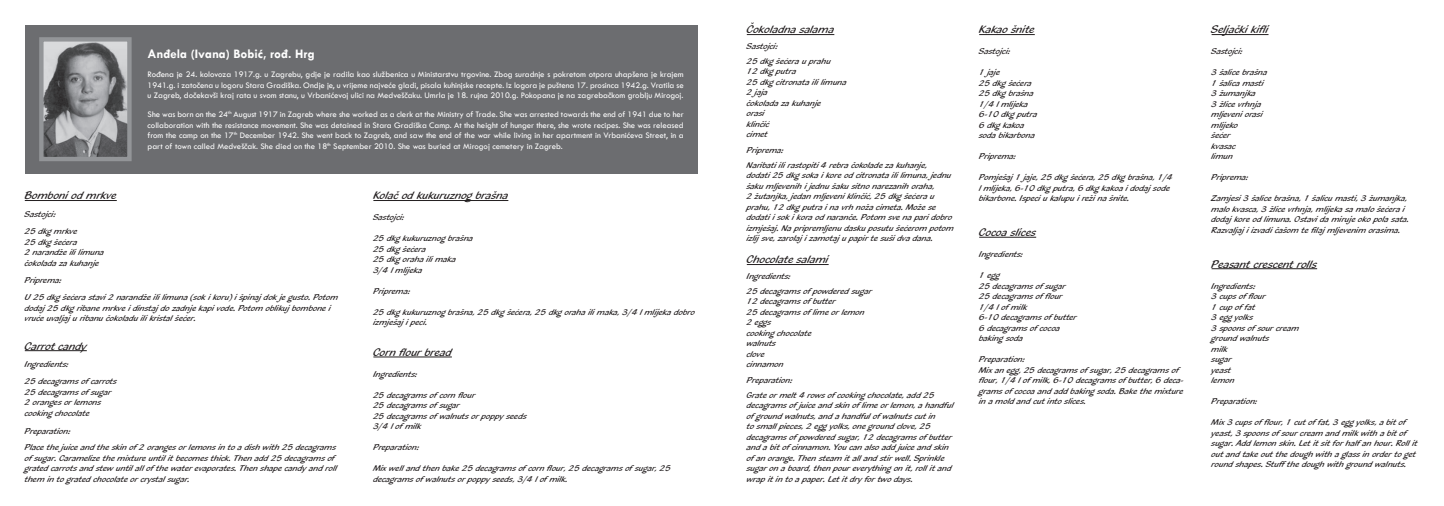
<style>
.page{position:relative;width:1444px;height:506px;background:#fff}
.page>*{position:absolute;margin:0;border:0;box-sizing:border-box;transform-origin:0 0}
.t1{font:700 13.12px "Tw Cen";color:#fff}
.t2{font:11.38px "Blacklight D";color:#231f20}
.t3{font:8.75px/10.5px "Blacklight D";color:#231f20}
.t4{font:8.75px/10.5px "Tw Cen";color:#fff;text-align:justify}
</style>
<div class="page">
<div style="left:25px;top:25px;width:672px;height:149px;background:#6c6d70"></div>
<img style="left:44px;top:42px;width:83px;height:114px">
<div style="left:39px;top:37px;width:93px;height:124px;border:4px solid #939598"></div>
<hr style="left:373px;top:200px;width:135px;height:1px;background:#231f20">
<hr style="left:373px;top:357px;width:79px;height:1px;background:#231f20">
<hr style="left:25px;top:200px;width:92px;height:1px;background:#231f20">
<hr style="left:25px;top:350px;width:62px;height:1px;background:#231f20">
<hr style="left:979px;top:34px;width:55px;height:1px;background:#231f20">
<hr style="left:979px;top:237px;width:57px;height:1px;background:#231f20">
<hr style="left:1211px;top:34px;width:57px;height:1px;background:#231f20">
<hr style="left:1211px;top:268px;width:106px;height:1px;background:#231f20">
<hr style="left:747px;top:34px;width:87px;height:1px;background:#231f20">
<hr style="left:747px;top:264px;width:81px;height:1px;background:#231f20">
<p class="t1" style="left:148px;top:46px;width:168px">Anđela (Ivana) Bobić, rođ. Hrg</p>
<p class="t4" style="left:148px;top:69px;width:537px">Rođena je 24. kolovoza 1917.g. u Zagrebu, gdje je radila kao službenica u Ministarstvu trgovine. Zbog suradnje s pokretom otpora uhapšena je krajem 1941.g. i zatočena u logoru Stara Gradiška. Ondje je, u vrijeme najveće gladi, pisala kuhinjske recepte. Iz logora je puštena 17. prosinca 1942.g. Vratila se u Zagreb, dočekavši kraj rata u svom stanu, u Vrbanićevoj ulici na Medveščaku. Umrla je 18. rujna 2010.g. Pokopana je na zagrebačkom groblju Mirogoj.</p>
<p class="t4" style="left:148px;top:109px;width:537px">She was born on the 24<sup>th</sup> August 1917 in Zagreb where she worked as a clerk at the Ministry of Trade. She was arrested towards the end of 1941 due to her collaboration with the resistance movement. She was detained in Stara Gradiška Camp. At the height of hunger there, she wrote recipes. She was released from the camp on the 17<sup>th</sup> December 1942. She went back to Zagreb, and saw the end of the war while living in her apartment in Vrbanićeva Street, in a part of town called Medveščak. She died on the 18<sup>th</sup> September 2010. She was buried at Mirogoj cemetery in Zagreb.</p>
<p class="t2" style="left:25px;top:188px;width:93px">Bomboni od mrkve</p>
<p class="t3" style="left:25px;top:206px;width:54px;line-height:16.8px">Sastojci:<br>25 dkg mrkve</p>
<p class="t3" style="left:25px;top:236px;width:81px">25 dkg šećera<br>2 narandže ili limuna čokolada za kuhanje</p>
<p class="t3" style="left:25px;top:272px;width:315px;line-height:16.8px">Priprema:<br>U 25 dkg šećera stavi 2 narandže ili limuna (sok i koru) i špinaj dok je gusto. Potom</p>
<p class="t3" style="left:25px;top:303px;width:308px">dodaj 25 dkg ribane mrkve i dinstaj do zadnje kapi vode. Potom oblikuj bombone i vruće uvaljaj u ribanu čokoladu ili kristal šećer.</p>
<p class="t2" style="left:25px;top:339px;width:63px">Carrot candy</p>
<p class="t3" style="left:25px;top:356px;width:94px;line-height:16.8px">Ingredients:<br>25 decagrams of carrots</p>
<p class="t3" style="left:25px;top:387px;width:88px">25 decagrams of sugar<br>2 oranges or lemons cooking chocolate</p>
<p class="t3" style="left:25px;top:422px;width:313px;line-height:16.8px">Preparation:<br>Place the juice and the skin of 2 oranges or lemons in to a dish with 25 decagrams</p>
<p class="t3" style="left:25px;top:453px;width:314px">of sugar. Caramelize the mixture until it becomes thick. Then add 25 decagrams of grated carrots and stew until all of the water evaporates. Then shape candy and roll them in to grated chocolate or crystal sugar.</p>
<p class="t2" style="left:373px;top:188px;width:136px">Kolač od kukuruznog brašna</p>
<p class="t3" style="left:373px;top:212px;width:32px">Sastojci:</p>
<p class="t3" style="left:373px;top:233px;width:101px">25 dkg kukuruznog brašna<br>25 dkg šećera<br>25 dkg oraha ili maka<br>3/4 l mlijeka</p>
<p class="t3" style="left:373px;top:286px;width:38px">Priprema:</p>
<p class="t3" style="left:373px;top:307px;width:323px">25 dkg kukuruznog brašna, 25 dkg šećera, 25 dkg oraha ili maka, 3/4 l mlijeka dobro izmješaj i peci.</p>
<p class="t2" style="left:373px;top:345px;width:80px">Corn flour bread</p>
<p class="t3" style="left:373px;top:369px;width:45px">Ingredients:</p>
<p class="t3" style="left:373px;top:390px;width:155px">25 decagrams of corn flour<br>25 decagrams of sugar<br>25 decagrams of walnuts or poppy seeds<br>3/4 l of milk</p>
<p class="t3" style="left:373px;top:442px;width:47px">Preparation:</p>
<p class="t3" style="left:373px;top:463px;width:299px">Mix well and then bake 25 decagrams of corn flour, 25 decagrams of sugar, 25 decagrams of walnuts or poppy seeds, 3/4 l of milk.</p>
<p class="t2" style="left:747px;top:23px;width:89px">Čokoladna salama</p>
<p class="t3" style="left:747px;top:39px;width:86px;line-height:14.7px">Sastojci:<br>25 dkg šećera u prahu</p>
<p class="t3" style="left:747px;top:66px;width:101px">12 dkg putra<br>25 dkg citronata ili limuna<br>2 jaja<br>čokolada za kuhanje<br>orasi<br>klinčić<br>cimet</p>
<p class="t3" style="left:747px;top:143px;width:182px;line-height:14.7px">Priprema:<br>Naribati ili rastopiti 4 rebra čokolade za kuhanje,</p>
<p class="t3" style="left:747px;top:170px;width:209px">dodati 25 dkg soka i kore od citronata ili limuna, jednu šaku mljevenih i jednu šaku sitno narezanih oraha,<br>2 žutanjka, jedan mljeveni klinčić, 25 dkg šećera u prahu, 12 dkg putra i na vrh noža cimeta. Može se dodati i sok i kora od naranče. Potom sve na pari dobro izmješaj. Na pripremljenu dasku posutu šećerom potom izlij sve, zarolaj i zamotaj u papir te suši dva dana.</p>
<p class="t2" style="left:747px;top:252px;width:83px">Chocolate salami</p>
<p class="t3" style="left:747px;top:269px;width:127px;line-height:14.7px">Ingredients:<br>25 decagrams of powdered sugar</p>
<p class="t3" style="left:747px;top:296px;width:119px">12 decagrams of butter<br>25 decagrams of lime or lemon<br>2 eggs<br>cooking chocolate<br>walnuts<br>clove<br>cinnamon</p>
<p class="t3" style="left:747px;top:373px;width:189px;line-height:14.7px">Preparation:<br>Grate or melt 4 rows of cooking chocolate, add 25</p>
<p class="t3" style="left:747px;top:400px;width:208px">decagrams of juice and skin of lime or lemon, a handful of ground walnuts, and a handful of walnuts cut in<br>to small pieces, 2 egg yolks, one ground clove, 25 decagrams of powdered sugar, 12 decagrams of butter and a bit of cinnamon. You can also add juice and skin of an orange. Then steam it all and stir well. Sprinkle sugar on a board, then pour everything on it, roll it and wrap it in to a paper. Let it dry for two days.</p>
<p class="t2" style="left:979px;top:23px;width:57px">Kakao šnite</p>
<p class="t3" style="left:979px;top:46px;width:32px">Sastojci:</p>
<p class="t3" style="left:979px;top:67px;width:60px">1 jaje<br>25 dkg šećera<br>25 dkg brašna<br>1/4 l mlijeka<br>6-10 dkg putra<br>6 dkg kakoa soda bikarbona</p>
<p class="t3" style="left:979px;top:151px;width:38px">Priprema:</p>
<p class="t3" style="left:979px;top:172px;width:195px">Pomješaj 1 jaje, 25 dkg šećera, 25 dkg brašna, 1/4 l mlijeka, 6-10 dkg putra, 6 dkg kakoa i dodaj sode bikarbone. Ispeci u kalupu i reži na šnite.</p>
<p class="t2" style="left:979px;top:225px;width:58px">Cocoa slices</p>
<p class="t3" style="left:979px;top:249px;width:45px">Ingredients:</p>
<p class="t3" style="left:979px;top:270px;width:99px">1 egg<br>25 decagrams of sugar<br>25 decagrams of flour<br>1/4 l of milk<br>6-10 decagrams of butter<br>6 decagrams of cocoa baking soda</p>
<p class="t3" style="left:979px;top:354px;width:206px">Preparation:<br>Mix an egg, 25 decagrams of sugar, 25 decagrams of flour, 1/4 l of milk, 6-10 decagrams of butter, 6 deca&shy;grams of cocoa and add baking soda. Bake the mixture in a mold and cut into slices.</p>
<p class="t2" style="left:1211px;top:23px;width:58px">Seljački kifli</p>
<p class="t3" style="left:1211px;top:46px;width:32px">Sastojci:</p>
<p class="t3" style="left:1211px;top:67px;width:57px">3 šalice brašna<br>1 šalica masti<br>3 žumanjka<br>3 žlice vrhnja mljeveni orasi mlijeko<br>šećer<br>kvasac<br>limun</p>
<p class="t3" style="left:1211px;top:172px;width:38px">Priprema:</p>
<p class="t3" style="left:1211px;top:193px;width:199px">Zamjesi 3 šalice brašna, 1 šalicu masti, 3 žumanjka, malo kvasca, 3 žlice vrhnja, mlijeka sa malo šećera i dodaj kore od limuna. Ostavi da miruje oko pola sata.<br>Razvaljaj i izvadi čašom te filaj mljevenim orasima.</p>
<p class="t2" style="left:1211px;top:257px;width:107px">Peasant crescent rolls</p>
<p class="t3" style="left:1211px;top:280px;width:89px">Ingredients:<br>3 cups of flour<br>1 cup of fat<br>3 egg yolks<br>3 spoons of sour cream ground walnuts<br>milk<br>sugar<br>yeast<br>lemon</p>
<p class="t3" style="left:1211px;top:396px;width:47px">Preparation:</p>
<p class="t3" style="left:1211px;top:417px;width:208px">Mix 3 cups of flour, 1 cut of fat, 3 egg yolks, a bit of yeast, 3 spoons of sour cream and milk with a bit of sugar. Add lemon skin. Let it sit for half an hour. Roll it out and take out the dough with a glass in order to get round shapes. Stuff the dough with ground walnuts.</p>
</div>
